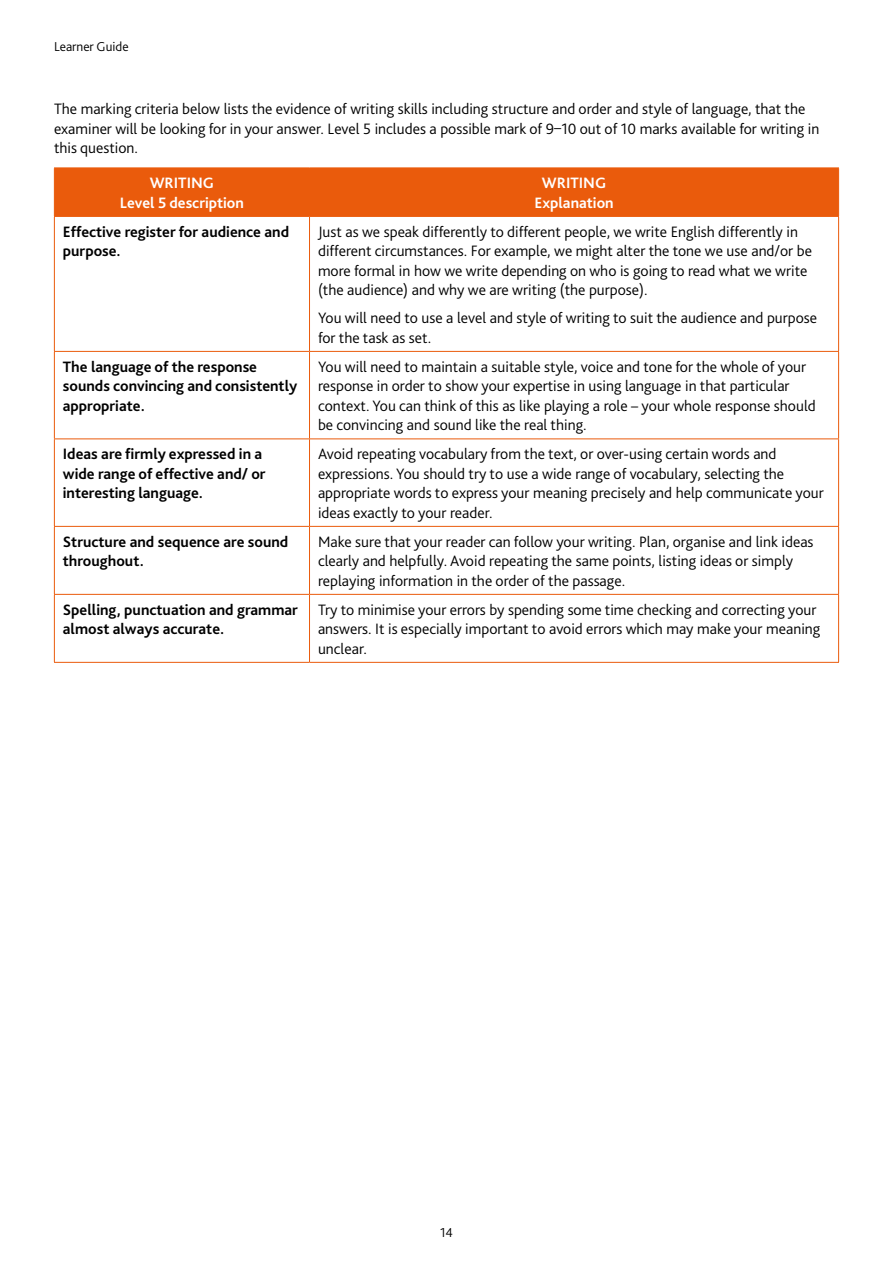
<style>
.page{position:relative;width:893px;height:1263px;background:#fff}
.page>*{position:absolute;margin:0;border:0;box-sizing:border-box;transform-origin:0 0}
.t1{font:300 15.75px/19.5px "Bliss Pro";color:#000}
.t2{font:700 15.75px/19.5px "Bliss Pro";color:#000}
.t3{font:700 15.75px/19.5px "Bliss Pro";color:#fff;text-align:center}
.t4{font:300 13.5px "Bliss Pro";color:#000}
</style>
<div class="page">
<div style="left:55px;top:169px;width:783px;height:47px;background:#ea5b0c"></div>
<hr style="left:54px;top:168px;width:255px;height:1px;background:#ea5b0c">
<hr style="left:54px;top:168px;width:1px;height:48px;background:#ea5b0c">
<hr style="left:309px;top:168px;width:530px;height:1px;background:#ea5b0c">
<hr style="left:309px;top:168px;width:1px;height:48px;background:#ea5b0c">
<hr style="left:838px;top:168px;width:1px;height:48px;background:#ea5b0c">
<hr style="left:54px;top:216px;width:255px;height:1px;background:#ea5b0c">
<hr style="left:54px;top:217px;width:1px;height:134px;background:#ea5b0c">
<hr style="left:309px;top:216px;width:530px;height:1px;background:#ea5b0c">
<hr style="left:309px;top:217px;width:1px;height:134px;background:#ea5b0c">
<hr style="left:838px;top:217px;width:1px;height:134px;background:#ea5b0c">
<hr style="left:54px;top:351px;width:255px;height:1px;background:#ea5b0c">
<hr style="left:54px;top:352px;width:1px;height:86px;background:#ea5b0c">
<hr style="left:309px;top:351px;width:530px;height:1px;background:#ea5b0c">
<hr style="left:309px;top:352px;width:1px;height:86px;background:#ea5b0c">
<hr style="left:838px;top:352px;width:1px;height:86px;background:#ea5b0c">
<hr style="left:54px;top:438px;width:255px;height:1px;background:#ea5b0c">
<hr style="left:54px;top:439px;width:1px;height:87px;background:#ea5b0c">
<hr style="left:309px;top:438px;width:530px;height:1px;background:#ea5b0c">
<hr style="left:309px;top:439px;width:1px;height:87px;background:#ea5b0c">
<hr style="left:838px;top:439px;width:1px;height:87px;background:#ea5b0c">
<hr style="left:54px;top:526px;width:255px;height:1px;background:#ea5b0c">
<hr style="left:54px;top:527px;width:1px;height:67px;background:#ea5b0c">
<hr style="left:309px;top:526px;width:530px;height:1px;background:#ea5b0c">
<hr style="left:309px;top:527px;width:1px;height:67px;background:#ea5b0c">
<hr style="left:838px;top:527px;width:1px;height:67px;background:#ea5b0c">
<hr style="left:54px;top:594px;width:255px;height:1px;background:#ea5b0c">
<hr style="left:54px;top:595px;width:1px;height:67px;background:#ea5b0c">
<hr style="left:309px;top:594px;width:530px;height:1px;background:#ea5b0c">
<hr style="left:309px;top:595px;width:1px;height:67px;background:#ea5b0c">
<hr style="left:838px;top:595px;width:1px;height:67px;background:#ea5b0c">
<hr style="left:54px;top:662px;width:255px;height:1px;background:#ea5b0c">
<hr style="left:309px;top:662px;width:530px;height:1px;background:#ea5b0c">
<p class="t4" style="left:54px;top:38px;width:76px">Learner Guide</p>
<p class="t1" style="left:54px;top:99px;width:767px">The marking criteria below lists the evidence of writing skills including structure and order and style of language, that the examiner will be looking for in your answer. Level 5 includes a possible mark of 9–10 out of 10 marks available for writing in this question.</p>
<p class="t3" style="left:120px;top:173px;width:126px">WRITING<br>Level 5 description</p>
<p class="t3" style="left:534px;top:173px;width:81px">WRITING<br>Explanation</p>
<p class="t2" style="left:63px;top:222px;width:228px">Effective register for audience and purpose.</p>
<p class="t1" style="left:318px;top:222px;width:496px">Just as we speak differently to different people, we write English differently in different circumstances. For example, we might alter the tone we use and/or be more formal in how we write depending on who is going to read what we write (the audience) and why we are writing (the purpose).</p>
<p class="t1" style="left:318px;top:308px;width:501px">You will need to use a level and style of writing to suit the audience and purpose for the task as set.</p>
<p class="t2" style="left:63px;top:357px;width:236px">The language of the response sounds convincing and consistently appropriate.</p>
<p class="t1" style="left:318px;top:357px;width:499px">You will need to maintain a suitable style, voice and tone for the whole of your response in order to show your expertise in using language in that particular context. You can think of this as like playing a role – your whole response should be convincing and sound like the real thing.</p>
<p class="t2" style="left:63px;top:444px;width:204px">Ideas are firmly expressed in a wide range of effective and/ or interesting language.</p>
<p class="t1" style="left:318px;top:444px;width:507px">Avoid repeating vocabulary from the text, or over-using certain words and expressions. You should try to use a wide range of vocabulary, selecting the appropriate words to express your meaning precisely and help communicate your ideas exactly to your reader.</p>
<p class="t2" style="left:63px;top:532px;width:227px">Structure and sequence are sound throughout.</p>
<p class="t1" style="left:318px;top:532px;width:497px">Make sure that your reader can follow your writing. Plan, organise and link ideas clearly and helpfully. Avoid repeating the same points, listing ideas or simply replaying information in the order of the passage.</p>
<p class="t2" style="left:63px;top:600px;width:237px">Spelling, punctuation and grammar almost always accurate.</p>
<p class="t1" style="left:318px;top:600px;width:504px">Try to minimise your errors by spending some time checking and correcting your answers. It is especially important to avoid errors which may make your meaning unclear.</p>
<p class="t4" style="left:440px;top:1224px;width:14px">14</p>
</div>
